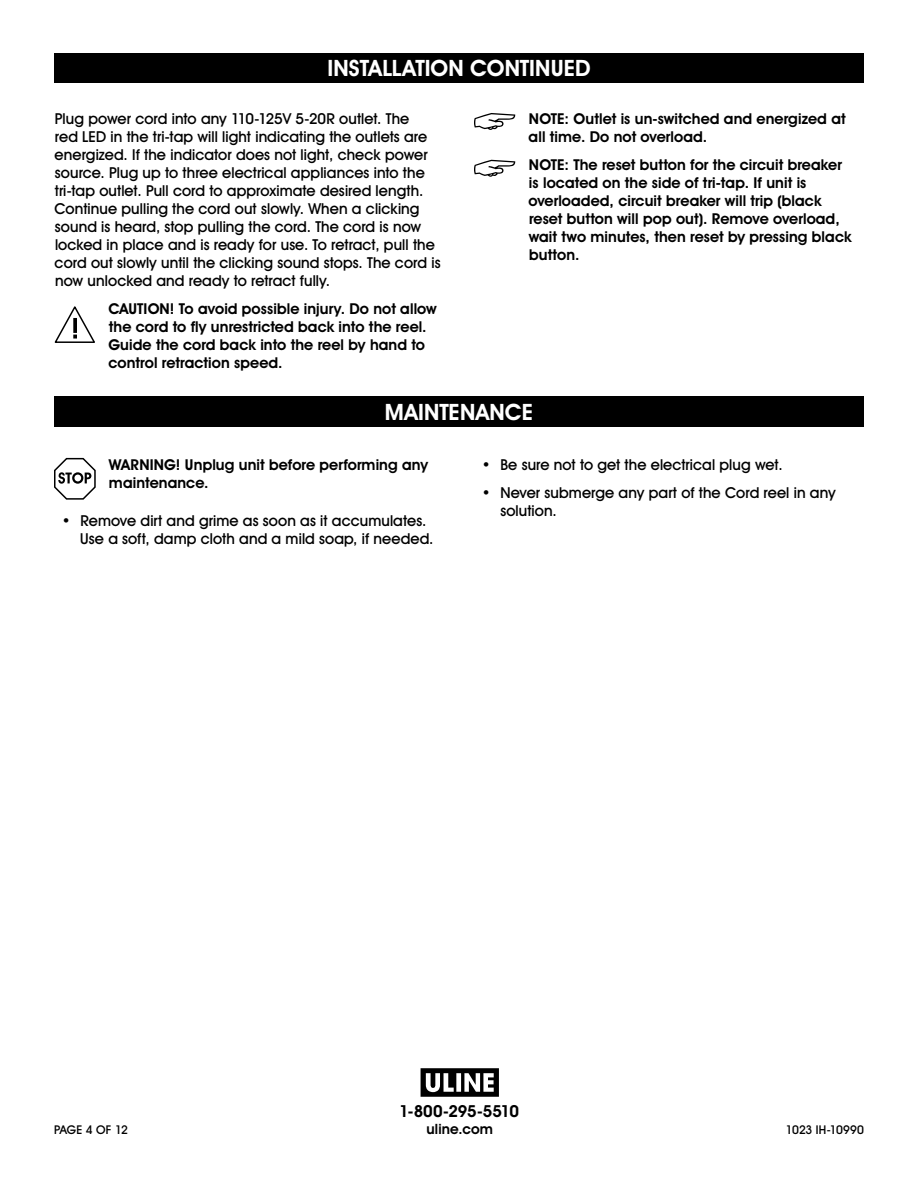
<style>
.page{position:relative;width:918px;height:1188px;background:#fff}
.page>*{position:absolute;margin:0;border:0;box-sizing:border-box;transform-origin:0 0}
.t1{font:700 22.5px "Uline Two Knine";letter-spacing:.005em;color:#fff}
.t2{font:700 16.5px "Uline Two Knine";letter-spacing:-.015em;color:#000}
.t3{font:15px/18px "Uline Two Knine";letter-spacing:.005em;color:#000}
.t4{font:700 15px/18px "Uline Two Knine";letter-spacing:.005em;color:#000}
.t5{font:700 14.25px "Uline Two Knine";letter-spacing:.01em;color:#000}
.t6{font:12px "Uline Two Knine";letter-spacing:.005em;color:#000}
</style>
<div class="page">
<div style="left:54px;top:53px;width:810px;height:30px;background:#000"></div>
<div style="left:54px;top:397px;width:810px;height:30px;background:#000"></div>
<svg style="left:55px;top:306px;width:40px;height:37px"></svg>
<svg style="left:474px;top:113px;width:41px;height:17px"></svg>
<svg style="left:474px;top:160px;width:41px;height:17px"></svg>
<svg style="left:421px;top:1068px;width:78px;height:29px"></svg>
<svg style="left:54px;top:457px;width:42px;height:43px"></svg>
<h1 class="t1" style="left:327px;top:54px;width:265px">INSTALLATION CONTINUED</h1>
<p class="t3" style="left:54px;top:109px;width:388px">Plug power cord into any 110-125V 5-20R outlet. The<br>red LED in the tri-tap will light indicating the outlets are energized. If the indicator does not light, check power source. Plug up to three electrical appliances into the tri-tap outlet. Pull cord to approximate desired length.<br>Continue pulling the cord out slowly. When a clicking sound is heard, stop pulling the cord. The cord is now locked in place and is ready for use. To retract, pull the cord out slowly until the clicking sound stops. The cord is now unlocked and ready to retract fully.</p>
<p class="t4" style="left:108px;top:300px;width:330px">CAUTION! To avoid possible injury. Do not allow the cord to fly unrestricted back into the reel.<br>Guide the cord back into the reel by hand to control retraction speed.</p>
<p class="t4" style="left:529px;top:109px;width:319px">NOTE: Outlet is un-switched and energized at all time. Do not overload.</p>
<p class="t4" style="left:528px;top:156px;width:325px">NOTE: The reset button for the circuit breaker is located on the side of tri-tap. If unit is overloaded, circuit breaker will trip (black reset button will pop out). Remove overload, wait two minutes, then reset by pressing black button.</p>
<h1 class="t1" style="left:385px;top:399px;width:150px">MAINTENANCE</h1>
<p class="t4" style="left:109px;top:455px;width:321px">WARNING! Unplug unit before performing any maintenance.</p>
<p class="t3" style="left:80px;top:511px;width:355px;text-indent:-18px">• Remove dirt and grime as soon as it accumulates.<br>Use a soft, damp cloth and a mild soap, if needed.</p>
<p class="t3" style="left:482px;top:455px;width:302px">• Be sure not to get the electrical plug wet.</p>
<p class="t3" style="left:500px;top:484px;width:337px;text-indent:-19px">• Never submerge any part of the Cord reel in any solution.</p>
<p class="t2" style="left:399px;top:1101px;width:121px">1-800-295-5510</p>
<p class="t5" style="left:427px;top:1120px;width:68px">uline.com</p>
<p class="t6" style="left:54px;top:1122px;width:75px">PAGE 4 OF 12</p>
<p class="t6" style="left:786px;top:1122px;width:80px">1023 IH-10990</p>
</div>
